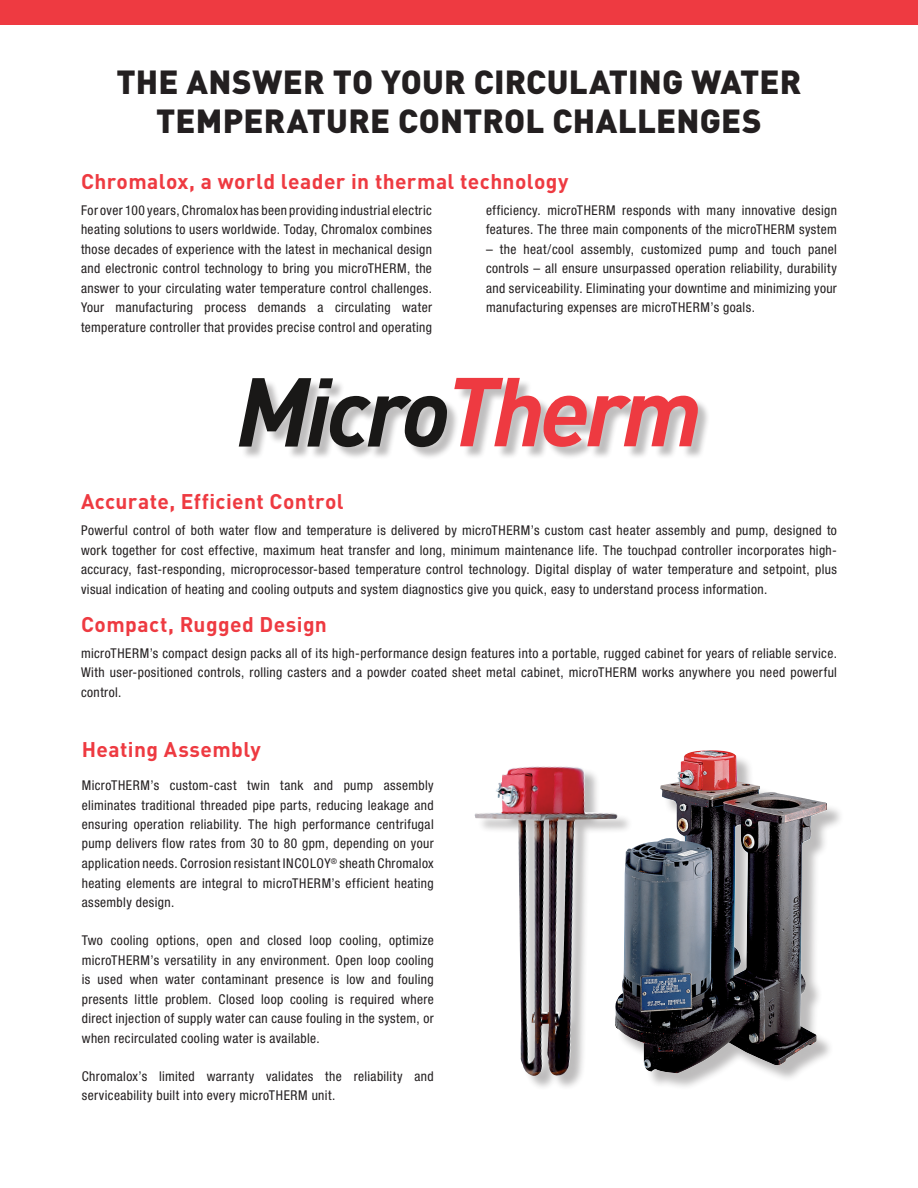
<style>
.page{position:relative;width:918px;height:1188px;background:#fff}
.page>*{position:absolute;margin:0;border:0;box-sizing:border-box;transform-origin:0 0}
.t1{font:900 33px/39px "DIN";letter-spacing:.005em;color:#231f20;text-align:center}
.t2{font:700 21px "DIN";letter-spacing:.02em;color:#ee3a41}
.t3{font:condensed 13.5px/19.5px "Helvetica Neue";letter-spacing:.03em;color:#231f20;text-align:justify}
</style>
<div class="page">
<div style="left:0;top:0;width:918px;height:25px;background:#ee3a41"></div>
<div style="left:241px;top:380px;width:470px;height:80px;background:#231f20;opacity:.29"></div>
<svg style="left:454px;top:378px;width:244px;height:69px"></svg>
<svg style="left:239px;top:378px;width:208px;height:69px"></svg>
<div style="left:617px;top:753px;width:227px;height:338px;background:#231f20;opacity:.3"></div>
<img style="left:617px;top:750px;width:210px;height:323px">
<div style="left:477px;top:768px;width:157px;height:324px;background:#231f20;opacity:.3"></div>
<img style="left:474px;top:766px;width:145px;height:313px">
<h1 class="t1" style="left:117px;top:60px;width:686px">THE ANSWER TO YOUR CIRCULATING WATER<br>TEMPERATURE CONTROL CHALLENGES</h1>
<h2 class="t2" style="left:81px;top:168px;width:489px">Chromalox, a world leader in thermal technology</h2>
<p class="t3" style="left:81px;top:200px;width:353px">For over 100 years, Chromalox has been providing industrial electric heating solutions to users worldwide. Today, Chromalox combines those decades of experience with the latest in mechanical design and electronic control technology to bring you microTHERM, the answer to your circulating water temperature control challenges.<br>Your manufacturing process demands a circulating water temperature controller that provides precise control and operating</p>
<p class="t3" style="left:486px;top:200px;width:352px">efficiency. microTHERM responds with many innovative design features. The three main components of the microTHERM system</p>
<p class="t3" style="left:486px;top:239px;width:353px">– the heat/cool assembly, customized pump and touch panel controls – all ensure unsurpassed operation reliability, durability and serviceability. Eliminating your downtime and minimizing your manufacturing expenses are microTHERM’s goals.</p>
<h2 class="t2" style="left:81px;top:488px;width:264px">Accurate, Efficient Control</h2>
<p class="t3" style="left:81px;top:521px;width:758px">Powerful control of both water flow and temperature is delivered by microTHERM’s custom cast heater assembly and pump, designed to work together for cost effective, maximum heat transfer and long, minimum maintenance life. The touchpad controller incorporates high&shy;accuracy, fast-responding, microprocessor-based temperature control technology. Digital display of water temperature and setpoint, plus visual indication of heating and cooling outputs and system diagnostics give you quick, easy to understand process information.</p>
<h2 class="t2" style="left:81px;top:610px;width:248px">Compact, Rugged Design</h2>
<p class="t3" style="left:81px;top:643px;width:758px">microTHERM’s compact design packs all of its high-performance design features into a portable, rugged cabinet for years of reliable service.<br>With user-positioned controls, rolling casters and a powder coated sheet metal cabinet, microTHERM works anywhere you need powerful control.</p>
<h2 class="t2" style="left:82px;top:736px;width:180px">Heating Assembly</h2>
<p class="t3" style="left:82px;top:775px;width:354px">MicroTHERM’s custom-cast twin tank and pump assembly eliminates traditional threaded pipe parts, reducing leakage and ensuring operation reliability. The high performance centrifugal pump delivers flow rates from 30 to 80 gpm, depending on your application needs. Corrosion resistant INCOLOY<sup>®</sup> sheath Chromalox heating elements are integral to microTHERM’s efficient heating assembly design.</p>
<p class="t3" style="left:82px;top:931px;width:354px">Two cooling options, open and closed loop cooling, optimize microTHERM’s versatility in any environment. Open loop cooling is used when water contaminant presence is low and fouling presents little problem. Closed loop cooling is required where direct injection of supply water can cause fouling in the system, or when recirculated cooling water is available.</p>
<p class="t3" style="left:82px;top:1066px;width:354px">Chromalox’s limited warranty validates the reliability and serviceability built into every microTHERM unit.</p>
</div>
